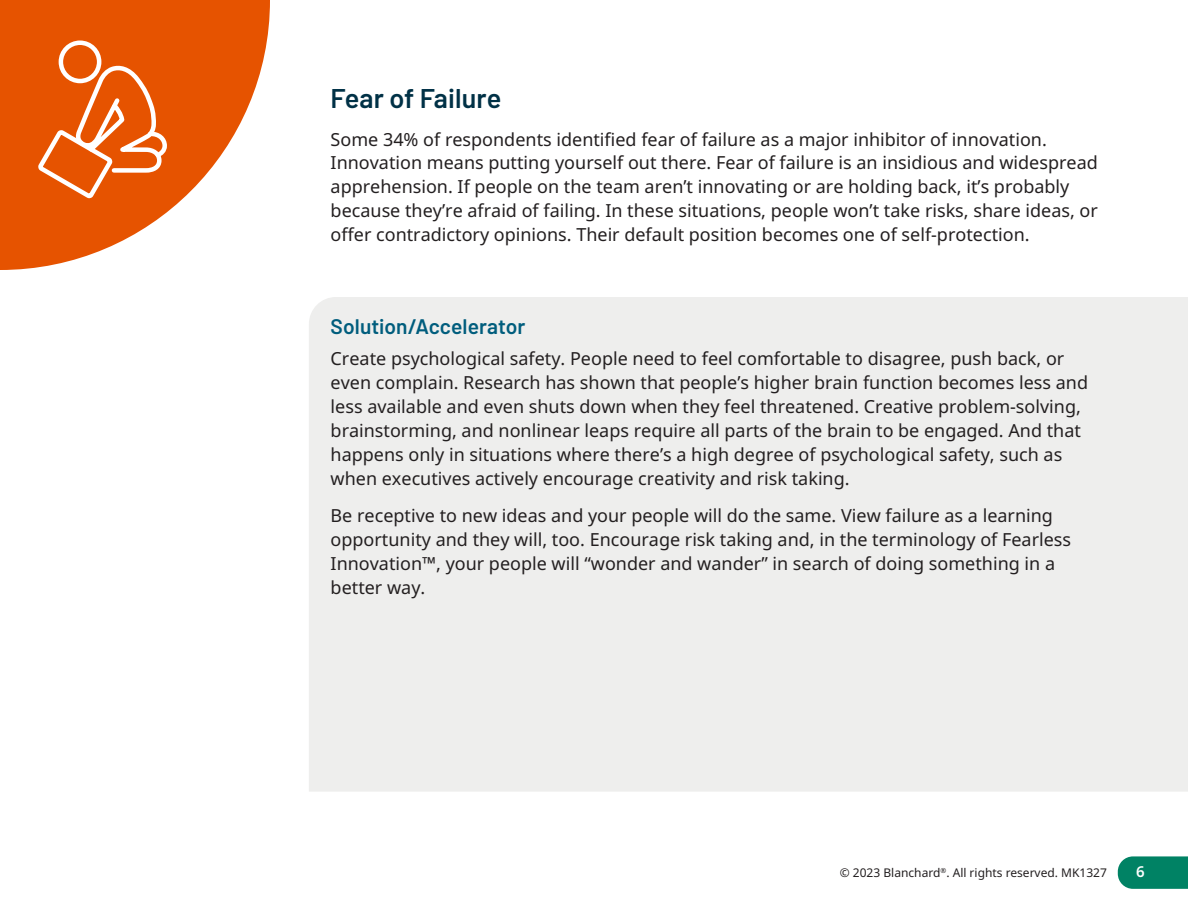
<style>
.page{position:relative;width:1188px;height:918px;background:#fff}
.page>*{position:absolute;margin:0;border:0;box-sizing:border-box;transform-origin:0 0}
.t1{font:600 27px "Barlow";letter-spacing:.005em;color:#003146}
.t2{font:600 21px "Barlow";letter-spacing:.005em;color:#005d7d}
.Body_Regular{font:18px/24px "Noto Sans";color:#231f20}
.t3{font:600 15px "Noto Sans";color:#fff}
.t4{font:12px "Noto Sans";color:#231f20}
</style>
<div class="page">
<svg style="left:1118px;top:856px;width:70px;height:33px;background:#0e896d"></svg>
<div style="left:309px;top:297px;width:879px;height:495px;background:#eeeeed"></div>
<svg style="left:0;top:0;width:270px;height:270px;fill:#e65300"></svg>
<div style="left:59px;top:40px;width:42px;height:43px;border:4px solid #fff;border-radius:50%"></div>
<svg style="left:34px;top:62px;width:135px;height:140px;background:#ea6f29"></svg>
<h2 class="t1" style="left:331px;top:78px;width:172px">Fear of Failure</h2>
<p class="Body_Regular" style="left:331px;top:127px;width:769px">Some 34% of respondents identified fear of failure as a major inhibitor of innovation.<br>Innovation means putting yourself out there. Fear of failure is an insidious and widespread apprehension. If people on the team aren’t innovating or are holding back, it’s probably because they’re afraid of failing. In these situations, people won’t take risks, share ideas, or offer contradictory opinions. Their default position becomes one of self-protection.</p>
<h3 class="t2" style="left:331px;top:311px;width:196px">Solution/Accelerator</h3>
<p class="Body_Regular" style="left:331px;top:347px;width:759px">Create psychological safety. People need to feel comfortable to disagree, push back, or even complain. Research has shown that people’s higher brain function becomes less and less available and even shuts down when they feel threatened. Creative problem-solving, brainstorming, and nonlinear leaps require all parts of the brain to be engaged. And that happens only in situations where there’s a high degree of psychological safety, such as when executives actively encourage creativity and risk taking.</p>
<p class="Body_Regular" style="left:331px;top:504px;width:742px">Be receptive to new ideas and your people will do the same. View failure as a learning opportunity and they will, too. Encourage risk taking and, in the terminology of Fearless Innovation™, your people will “wonder and wander” in search of doing something in a better way.</p>
<p class="t4" style="left:840px;top:866px;width:269px">© 2023 Blanchard<sup>®</sup>. All rights reserved. MK1327</p>
<p class="t3" style="left:1136px;top:863px;width:10px">6</p>
</div>
